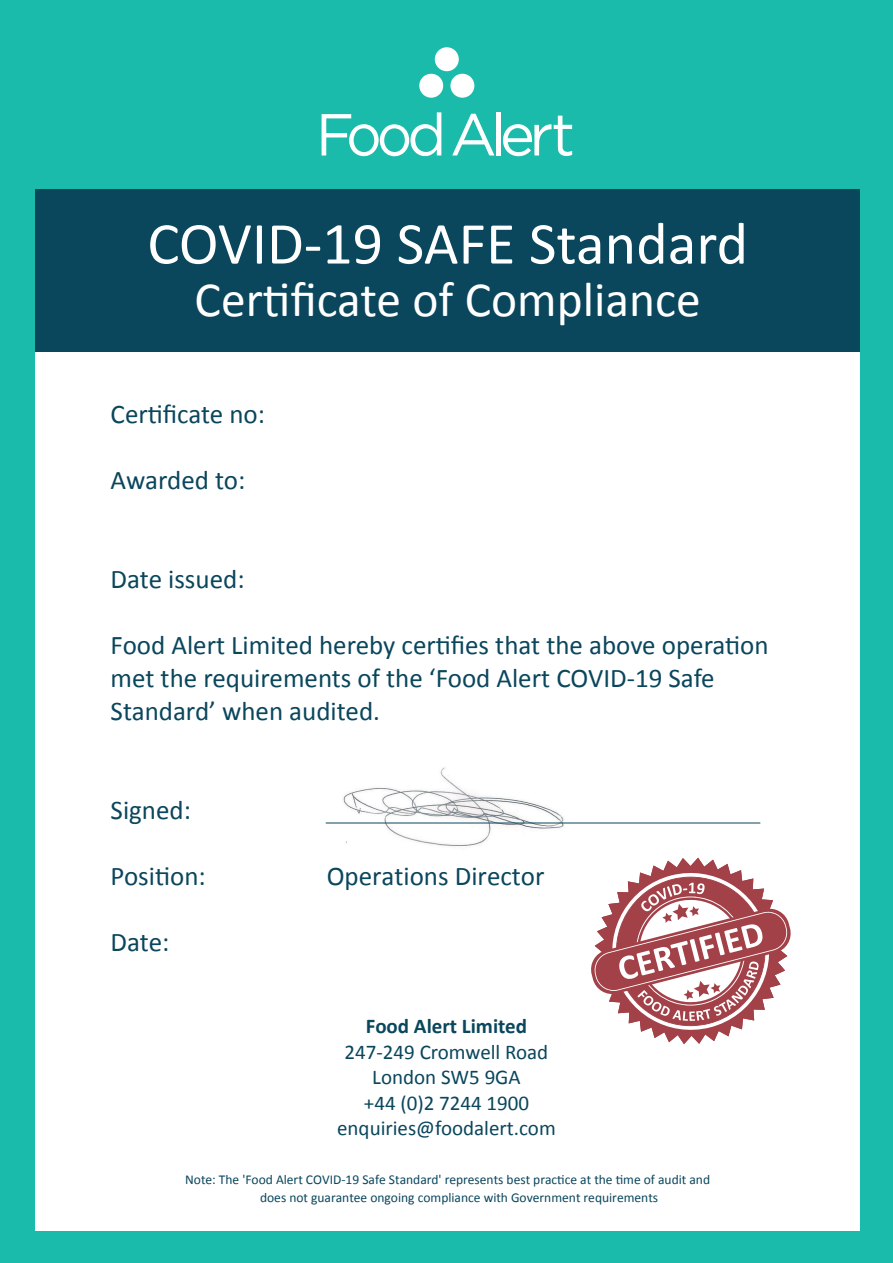
<style>
.page{position:relative;width:893px;height:1263px;background:#1abbaa}
.page>*{position:absolute;margin:0;border:0;box-sizing:border-box;transform-origin:0 0}
.t1{font:60px "Calibri";color:#fff}
.t2{font:49.5px "Calibri";color:#fff}
.t3{font:27px/33px "Calibri";color:#0a465c}
.t4{font:21px/25.5px "Calibri";color:#0a465c;text-align:center}
.t5{font:700 21px "Calibri";color:#0a465c}
.t6{font:13.5px/18px "Calibri";color:#0a465c}
</style>
<div class="page">
<div style="left:36px;top:352px;width:824px;height:878px;background:#fff"></div>
<img style="left:325px;top:767px;width:252px;height:80px">
<div style="left:36px;top:189px;width:824px;height:163px;background:#0a465c"></div>
<svg style="left:452px;top:114px;width:42px;height:42px"></svg>
<svg style="left:322px;top:112px;width:119px;height:45px"></svg>
<svg style="left:503px;top:116px;width:69px;height:41px"></svg>
<div style="left:496px;top:112px;width:5px;height:43px;background:#fff"></div>
<div style="left:435px;top:47px;width:24px;height:24px;background:#fff;border-radius:50%"></div>
<svg style="left:450px;top:74px;width:24px;height:24px"></svg>
<svg style="left:419px;top:74px;width:24px;height:24px"></svg>
<hr style="left:326px;top:823px;width:434px;height:1px;background:#0a465c">
<svg style="left:591px;top:858px;width:200px;height:186px"></svg>
<h1 class="t1" style="left:147px;top:206px;width:602px">COVID-19 SAFE Standard</h1>
<h2 class="t2" style="left:195px;top:269px;width:508px">Certificate of Compliance</h2>
<p class="t3" style="left:111px;top:396px;width:156px">Certificate no:</p>
<p class="t3" style="left:111px;top:462px;width:136px">Awarded to:</p>
<p class="t3" style="left:111px;top:561px;width:135px">Date issued:</p>
<p class="t3" style="left:111px;top:627px;width:659px">Food Alert Limited hereby certifies that the above operation met the requirements of the ‘Food Alert COVID-19 Safe<br>Standard’ when audited.</p>
<p class="t3" style="left:111px;top:792px;width:82px">Signed:</p>
<p class="t3" style="left:111px;top:858px;width:97px">Position:</p>
<p class="t3" style="left:111px;top:924px;width:60px">Date:</p>
<p class="t3" style="left:327px;top:858px;width:219px">Operations Director</p>
<p class="t5" style="left:366px;top:1011px;width:163px">Food Alert Limited</p>
<p class="t4" style="left:337px;top:1038px;width:220px">247-249 Cromwell Road<br>London SW5 9GA<br>+44 (0)2 7244 1900 enquiries@foodalert.com</p>
<p class="t6" style="left:260px;top:1170px;width:452px;text-indent:-75px">Note: The 'Food Alert COVID-19 Safe Standard' represents best practice at the time of audit and does not guarantee ongoing compliance with Government requirements</p>
</div>
